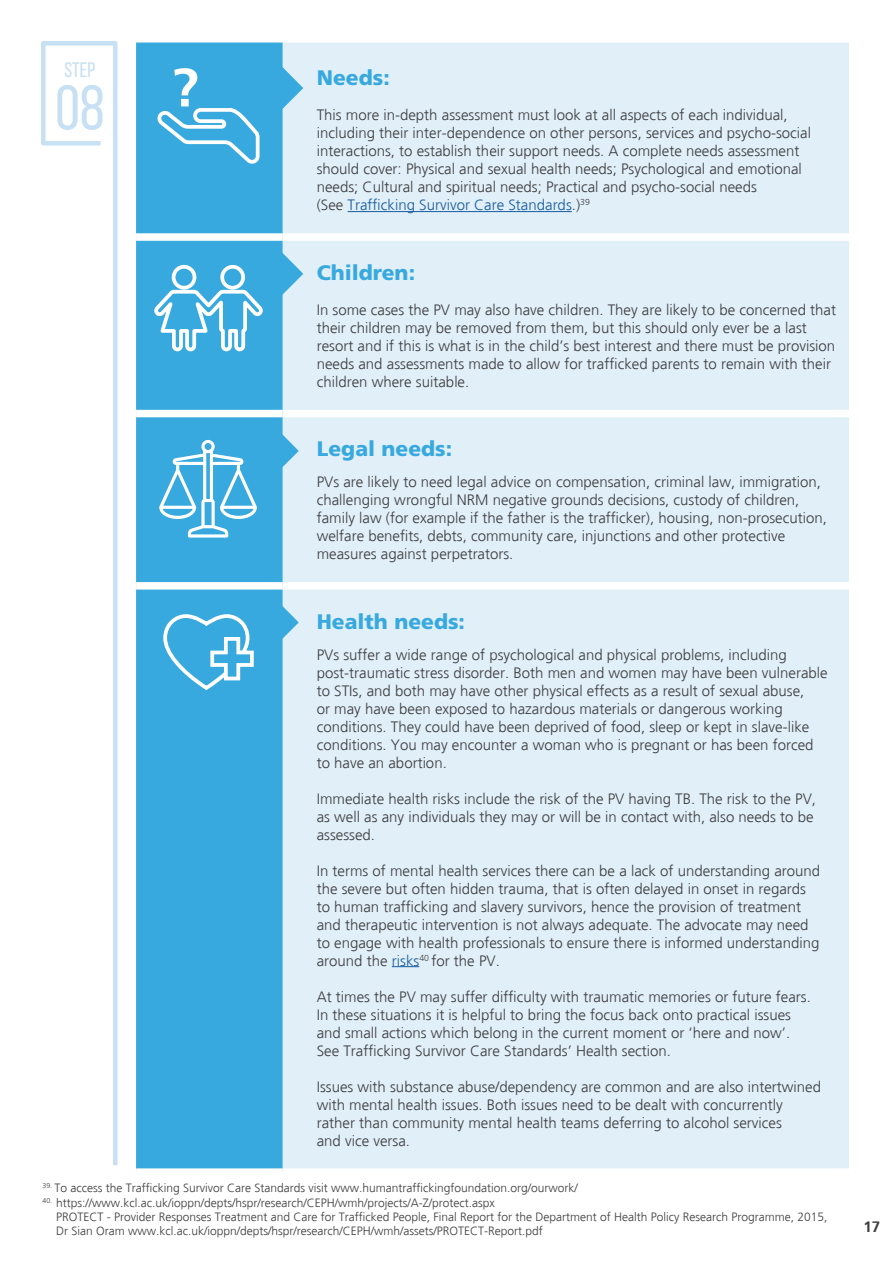
<style>
.page{position:relative;width:893px;height:1263px;background:#fff}
.page>*{position:absolute;margin:0;border:0;box-sizing:border-box;transform-origin:0 0}
.t1{font:63px "Bebas Neue";color:#c7e0f3}
.t2{font:700 54px "Frutiger";color:#fff}
.t3{font:900 21px "Frutiger";color:#37a9df}
.t4{font:21px "Bebas Neue";color:#c7e0f3}
.t5{font:300 15px/18px "Frutiger";color:#3e3e3f}
.t6{font:300 15px "Frutiger";color:#175d9e}
.t7{font:700 15px "Frutiger";color:#3e3e3f}
.t8{font:300 12px "Frutiger";color:#3e3e3f}
.s1{color:#3e3e3f}
.s2{color:#175d9e}
</style>
<div class="page">
<svg style="left:41px;top:41px;width:77px;height:1125px"></svg>
<div style="left:136px;top:43px;width:147px;height:1125px;background:#37a9df"></div>
<div style="left:283px;top:43px;width:566px;height:1125px;background:#e1eff9"></div>
<div style="left:136px;top:233px;width:147px;height:8px;background:#fff"></div>
<div style="left:283px;top:233px;width:566px;height:8px;background:#fff"></div>
<div style="left:136px;top:582px;width:147px;height:8px;background:#fff"></div>
<div style="left:283px;top:582px;width:566px;height:8px;background:#fff"></div>
<div style="left:136px;top:410px;width:147px;height:7px;background:#fff"></div>
<div style="left:283px;top:410px;width:566px;height:7px;background:#fff"></div>
<hr style="left:348px;top:211px;width:224px;height:1px;background:#175d9e">
<svg style="left:392px;top:966px;width:27px;height:1px"></svg>
<svg style="left:276px;top:61px;width:27px;height:54px"></svg>
<svg style="left:276px;top:247px;width:27px;height:54px"></svg>
<svg style="left:159px;top:440px;width:98px;height:97px"></svg>
<svg style="left:161px;top:612px;width:95px;height:80px;background:#5bb8e4"></svg>
<svg style="left:150px;top:263px;width:117px;height:90px"></svg>
<svg style="left:153px;top:105px;width:108px;height:64px;background:#5ab8e4"></svg>
<svg style="left:272px;top:424px;width:27px;height:54px"></svg>
<svg style="left:272px;top:595px;width:27px;height:54px"></svg>
<p class="t4" style="left:64px;top:59px;width:32px">STEP</p>
<p class="t3" style="left:317px;top:65px;width:74px">Needs:</p>
<p class="t5" style="left:317px;top:106px;width:496px">This more in-depth assessment must look at all aspects of each individual, including their inter-dependence on other persons, services and psycho-social interactions, to establish their support needs. A complete needs assessment should cover: Physical and sexual health needs; Psychological and emotional needs; Cultural and spiritual needs; Practical and psycho-social needs</p>
<p class="t6" style="left:317px;top:197px;width:275px"><span class="s1">(See</span> Trafficking Survivor Care Standards<span class="s1">.)</span><sup>39</sup></p>
<p class="t2" style="left:172px;top:56px;width:29px">?</p>
<p class="t1" style="left:55px;top:74px;width:51px">08</p>
<p class="t3" style="left:317px;top:260px;width:100px">Children:</p>
<p class="t5" style="left:317px;top:301px;width:521px">In some cases the PV may also have children. They are likely to be concerned that their children may be removed from them, but this should only ever be a last resort and if this is what is in the child’s best interest and there must be provision needs and assessments made to allow for trafficked parents to remain with their children where suitable.</p>
<p class="t3" style="left:317px;top:436px;width:137px">Legal needs:</p>
<p class="t5" style="left:317px;top:473px;width:512px">PVs are likely to need legal advice on compensation, criminal law, immigration, challenging wrongful NRM negative grounds decisions, custody of children, family law (for example if the father is the trafficker), housing, non-prosecution, welfare benefits, debts, community care, injunctions and other protective measures against perpetrators.</p>
<p class="t3" style="left:317px;top:609px;width:150px">Health needs:</p>
<p class="t5" style="left:317px;top:645px;width:472px">PVs suffer a wide range of psychological and physical problems, including</p>
<p class="t5" style="left:317px;top:663px;width:512px">post-traumatic stress disorder. Both men and women may have been vulnerable to STIs, and both may have other physical effects as a result of sexual abuse,<br>or may have been exposed to hazardous materials or dangerous working conditions. They could have been deprived of food, sleep or kept in slave-like conditions. You may encounter a woman who is pregnant or has been forced</p>
<p class="t5" style="left:317px;top:753px;width:132px">to have an abortion.</p>
<p class="t5" style="left:317px;top:789px;width:501px">Immediate health risks include the risk of the PV having TB. The risk to the PV, as well as any individuals they may or will be in contact with, also needs to be assessed.</p>
<p class="t5" style="left:317px;top:861px;width:505px">In terms of mental health services there can be a lack of understanding around the severe but often hidden trauma, that is often delayed in onset in regards to human trafficking and slavery survivors, hence the provision of treatment and therapeutic intervention is not always adequate. The advocate may need to engage with health professionals to ensure there is informed understanding around the <span class="s2">risks</span><sup>40</sup> for the PV.</p>
<p class="t5" style="left:317px;top:987px;width:496px">At times the PV may suffer difficulty with traumatic memories or future fears.</p>
<p class="t5" style="left:317px;top:1005px;width:476px">In these situations it is helpful to bring the focus back onto practical issues</p>
<p class="t5" style="left:317px;top:1023px;width:475px">and small actions which belong in the current moment or ‘here and now’.</p>
<p class="t5" style="left:317px;top:1041px;width:356px">See Trafficking Survivor Care Standards’ Health section.</p>
<p class="t5" style="left:317px;top:1077px;width:506px">Issues with substance abuse/dependency are common and are also intertwined with mental health issues. Both issues need to be dealt with concurrently</p>
<p class="t5" style="left:317px;top:1113px;width:466px">rather than community mental health teams deferring to alcohol services</p>
<p class="t5" style="left:317px;top:1131px;width:95px">and vice versa.</p>
<p class="t8" style="left:43px;top:1181px;width:537px"><sup>39.</sup> To access the Trafficking Survivor Care Standards visit www.humantraffickingfoundation.org/ourwork/</p>
<p class="t8" style="left:43px;top:1195px;width:454px"><sup>40.</sup> https://www.kcl.ac.uk/ioppn/depts/hspr/research/CEPH/wmh/projects/A-Z/protect.aspx</p>
<p class="t8" style="left:56px;top:1210px;width:773px">PROTECT - Provider Responses Treatment and Care for Trafficked People, Final Report for the Department of Health Policy Research Programme, 2015,</p>
<p class="t8" style="left:56px;top:1224px;width:488px">Dr Sian Oram www.kcl.ac.uk/ioppn/depts/hspr/research/CEPH/wmh/assets/PROTECT-Report.pdf</p>
<p class="t7" style="left:863px;top:1218px;width:18px">17</p>
</div>
